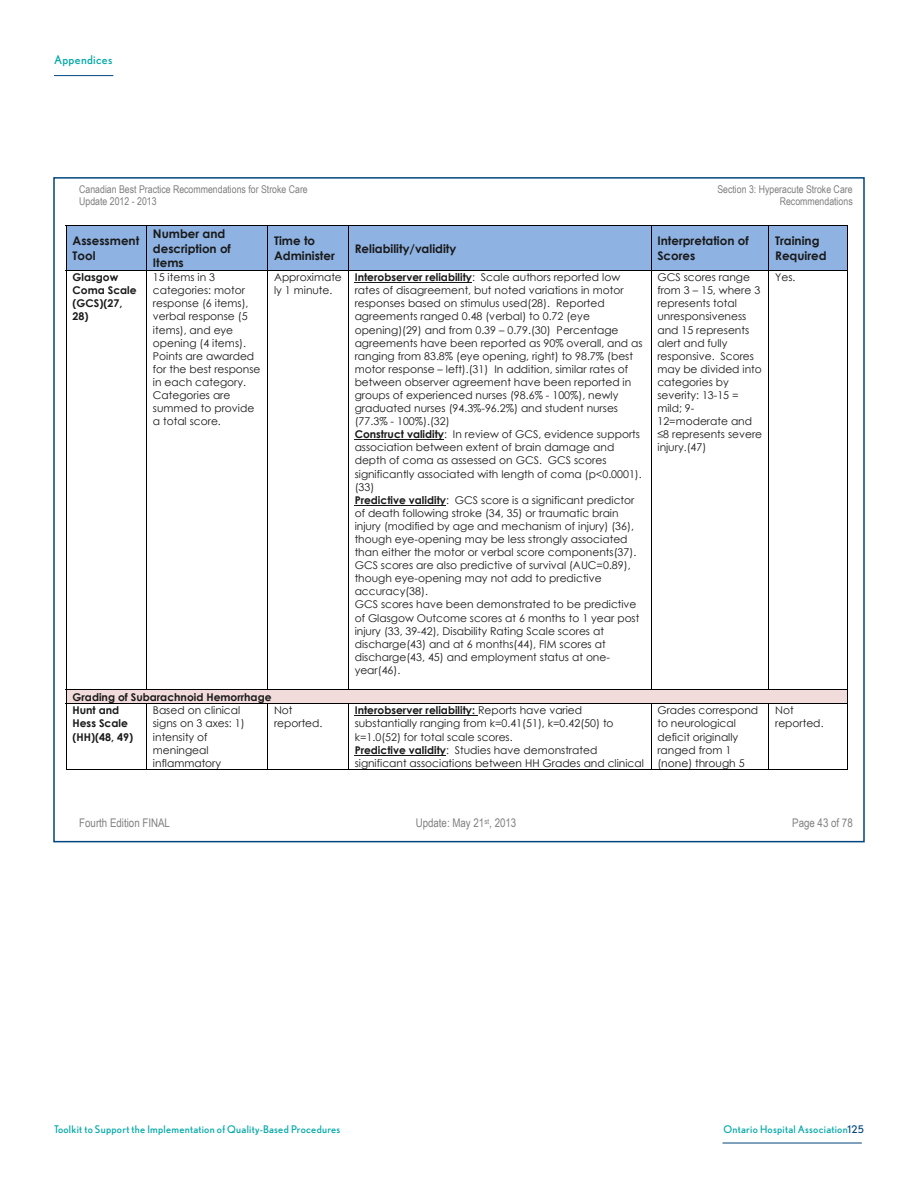
<style>
.page{position:relative;width:918px;height:1188px;background:#fff}
.page>*{position:absolute;margin:0;border:0;box-sizing:border-box;transform-origin:0 0}
.t1{font:12px "Nobel";letter-spacing:.025em;color:#00a9a7}
.t2{font:700 11.85px/14.5px "Century Gothic";color:#1a191a}
.t3{font:11.85px "Arial Narrow";color:#808080}
.t4{font:10.65px/13px "Century Gothic";color:#1a191a}
.t5{font:10.65px "Arial Narrow";color:#7e7e7e}
.t6{font:700 10.65px/13px "Century Gothic";color:#1a191a}
.t7{font:10.5px "Nobel";letter-spacing:.025em;color:#00a9a7}
.s1{font-weight:700}
.s2{color:#00467e}
</style>
<div class="page">
<hr style="left:54px;top:75px;width:59px;height:1px;background:#00467e">
<hr style="left:723px;top:1143px;width:139px;height:1px;background:#00467e">
<div style="left:66px;top:226px;width:80px;height:44px;background:#8eb3e2"></div>
<div style="left:147px;top:226px;width:120px;height:44px;background:#8eb3e2"></div>
<div style="left:268px;top:226px;width:80px;height:44px;background:#8eb3e2"></div>
<div style="left:349px;top:226px;width:302px;height:44px;background:#8eb3e2"></div>
<div style="left:651px;top:226px;width:117px;height:44px;background:#8eb3e2"></div>
<div style="left:769px;top:226px;width:78px;height:44px;background:#8eb3e2"></div>
<hr style="left:66px;top:226px;width:782px;height:1px;background:#000">
<hr style="left:66px;top:226px;width:1px;height:44px;background:#000">
<hr style="left:146px;top:226px;width:1px;height:44px;background:#000">
<hr style="left:267px;top:226px;width:1px;height:44px;background:#000">
<hr style="left:348px;top:226px;width:1px;height:44px;background:#000">
<hr style="left:651px;top:226px;width:1px;height:44px;background:#000">
<hr style="left:768px;top:226px;width:1px;height:44px;background:#000">
<hr style="left:847px;top:226px;width:1px;height:44px;background:#000">
<hr style="left:355px;top:282px;width:117px;height:1px;background:#1a191a">
<hr style="left:355px;top:439px;width:89px;height:1px;background:#1a191a">
<hr style="left:355px;top:505px;width:91px;height:1px;background:#1a191a">
<hr style="left:66px;top:270px;width:782px;height:1px;background:#000">
<hr style="left:66px;top:270px;width:1px;height:419px;background:#000">
<hr style="left:146px;top:270px;width:1px;height:419px;background:#000">
<hr style="left:267px;top:270px;width:1px;height:419px;background:#000">
<hr style="left:348px;top:270px;width:1px;height:419px;background:#000">
<hr style="left:651px;top:270px;width:1px;height:419px;background:#000">
<hr style="left:768px;top:270px;width:1px;height:419px;background:#000">
<hr style="left:847px;top:270px;width:1px;height:419px;background:#000">
<div style="left:73px;top:690px;width:768px;height:13px;background:#f2dbdb"></div>
<hr style="left:66px;top:689px;width:782px;height:1px;background:#000">
<svg style="left:66px;top:690px;width:1px;height:13px"></svg>
<svg style="left:847px;top:690px;width:1px;height:13px"></svg>
<hr style="left:355px;top:715px;width:123px;height:1px;background:#1a191a">
<hr style="left:355px;top:755px;width:91px;height:1px;background:#1a191a">
<hr style="left:66px;top:703px;width:782px;height:1px;background:#000">
<hr style="left:66px;top:704px;width:1px;height:66px;background:#000">
<hr style="left:66px;top:769px;width:80px;height:1px;background:#000">
<hr style="left:146px;top:704px;width:1px;height:66px;background:#000">
<hr style="left:147px;top:769px;width:120px;height:1px;background:#000">
<hr style="left:267px;top:704px;width:1px;height:66px;background:#000">
<hr style="left:268px;top:769px;width:80px;height:1px;background:#000">
<hr style="left:348px;top:704px;width:1px;height:66px;background:#000">
<hr style="left:349px;top:769px;width:302px;height:1px;background:#000">
<hr style="left:651px;top:704px;width:1px;height:66px;background:#000">
<hr style="left:651px;top:769px;width:117px;height:1px;background:#000">
<hr style="left:768px;top:704px;width:1px;height:66px;background:#000">
<hr style="left:769px;top:769px;width:78px;height:1px;background:#000">
<hr style="left:847px;top:704px;width:1px;height:66px;background:#000">
<p class="t1" style="left:54px;top:53px;width:60px">Appendices</p>
<p class="t5" style="left:79px;top:183px;width:230px">Canadian Best Practice Recommendations for Stroke Care</p>
<p class="t5" style="left:718px;top:183px;width:137px">Section 3: Hyperacute Stroke Care</p>
<p class="t5" style="left:79px;top:195px;width:79px">Update 2012 - 2013</p>
<p class="t5" style="left:780px;top:195px;width:74px">Recommendations</p>
<p class="t2" style="left:73px;top:234px;width:68px">Assessment<br>Tool</p>
<p class="t2" style="left:153px;top:226px;width:80px">Number and description of<br>Items</p>
<p class="t2" style="left:274px;top:234px;width:62px">Time to<br>Administer</p>
<p class="t2" style="left:355px;top:241px;width:103px">Reliability/validity</p>
<p class="t2" style="left:657px;top:234px;width:93px">Interpretation of<br>Scores</p>
<p class="t2" style="left:775px;top:234px;width:53px">Training<br>Required</p>
<p class="t6" style="left:73px;top:271px;width:66px">Glasgow<br>Coma Scale (GCS)(27,<br>28)</p>
<p class="t4" style="left:153px;top:271px;width:109px">15 items in 3 categories: motor response (6 items), verbal response (5 items), and eye opening (4 items).<br>Points are awarded for the best response in each category.<br>Categories are summed to provide a total score.</p>
<p class="t4" style="left:274px;top:271px;width:69px">Approximate ly 1 minute.</p>
<p class="t4" style="left:355px;top:271px;width:289px"><span class="s1">Interobserver reliability</span>: Scale authors reported low rates of disagreement, but noted variations in motor responses based on stimulus used(28). Reported agreements ranged 0.48 (verbal) to 0.72 (eye opening)(29) and from 0.39 – 0.79.(30) Percentage agreements have been reported as 90% overall, and as ranging from 83.8% (eye opening, right) to 98.7% (best motor response – left).(31) In addition, similar rates of between observer agreement have been reported in groups of experienced nurses (98.6% - 100%), newly graduated nurses (94.3%-96.2%) and student nurses (77.3% - 100%).(32)<br><span class="s1">Construct validity</span>: In review of GCS, evidence supports association between extent of brain damage and depth of coma as assessed on GCS. GCS scores significantly associated with length of coma (p&lt;0.0001). (33)<br><span class="s1">Predictive validity</span>: GCS score is a significant predictor of death following stroke (34, 35) or traumatic brain injury (modified by age and mechanism of injury) (36), though eye-opening may be less strongly associated than either the motor or verbal score components(37).<br>GCS scores are also predictive of survival (AUC=0.89), though eye-opening may not add to predictive accuracy(38).<br>GCS scores have been demonstrated to be predictive of Glasgow Outcome scores at 6 months to 1 year post injury (33, 39-42), Disability Rating Scale scores at discharge(43) and at 6 months(44), FIM scores at discharge(43, 45) and employment status at one&shy;year(46).</p>
<p class="t4" style="left:657px;top:271px;width:106px">GCS scores range from 3 – 15, where 3 represents total unresponsiveness and 15 represents alert and fully responsive. Scores may be divided into categories by severity: 13-15 = mild; 9-<br>12=moderate and ≤8 represents severe injury.(47)</p>
<p class="t4" style="left:775px;top:271px;width:22px">Yes.</p>
<p class="t6" style="left:73px;top:690px;width:201px">Grading of Subarachnoid Hemorrhage<br>Hunt and<br>Hess Scale<br>(HH)(48, 49)</p>
<p class="t4" style="left:153px;top:704px;width:93px">Based on clinical signs on 3 axes: 1) intensity of meningeal inflammatory</p>
<p class="t4" style="left:274px;top:704px;width:50px">Not reported.</p>
<p class="t4" style="left:355px;top:704px;width:291px"><span class="s1">Interobserver reliability:</span> Reports have varied substantially ranging from k=0.41(51), k=0.42(50) to k=1.0(52) for total scale scores.<br><span class="s1">Predictive validity</span>: Studies have demonstrated significant associations between HH Grades and clinical</p>
<p class="t4" style="left:657px;top:704px;width:102px">Grades correspond to neurological deficit originally ranged from 1 (none) through 5</p>
<p class="t4" style="left:775px;top:704px;width:50px">Not reported.</p>
<p class="t3" style="left:79px;top:816px;width:92px">Fourth Edition FINAL</p>
<p class="t3" style="left:416px;top:816px;width:102px">Update: May 21<sup>st</sup>, 2013</p>
<p class="t3" style="left:792px;top:816px;width:62px">Page 43 of 78</p>
<p class="t7" style="left:54px;top:1123px;width:288px">Toolkit to Support the Implementation of Quality-Based Procedures</p>
<p class="t7" style="left:723px;top:1123px;width:142px">Ontario Hospital Association<span class="s2">125</span></p>
</div>
